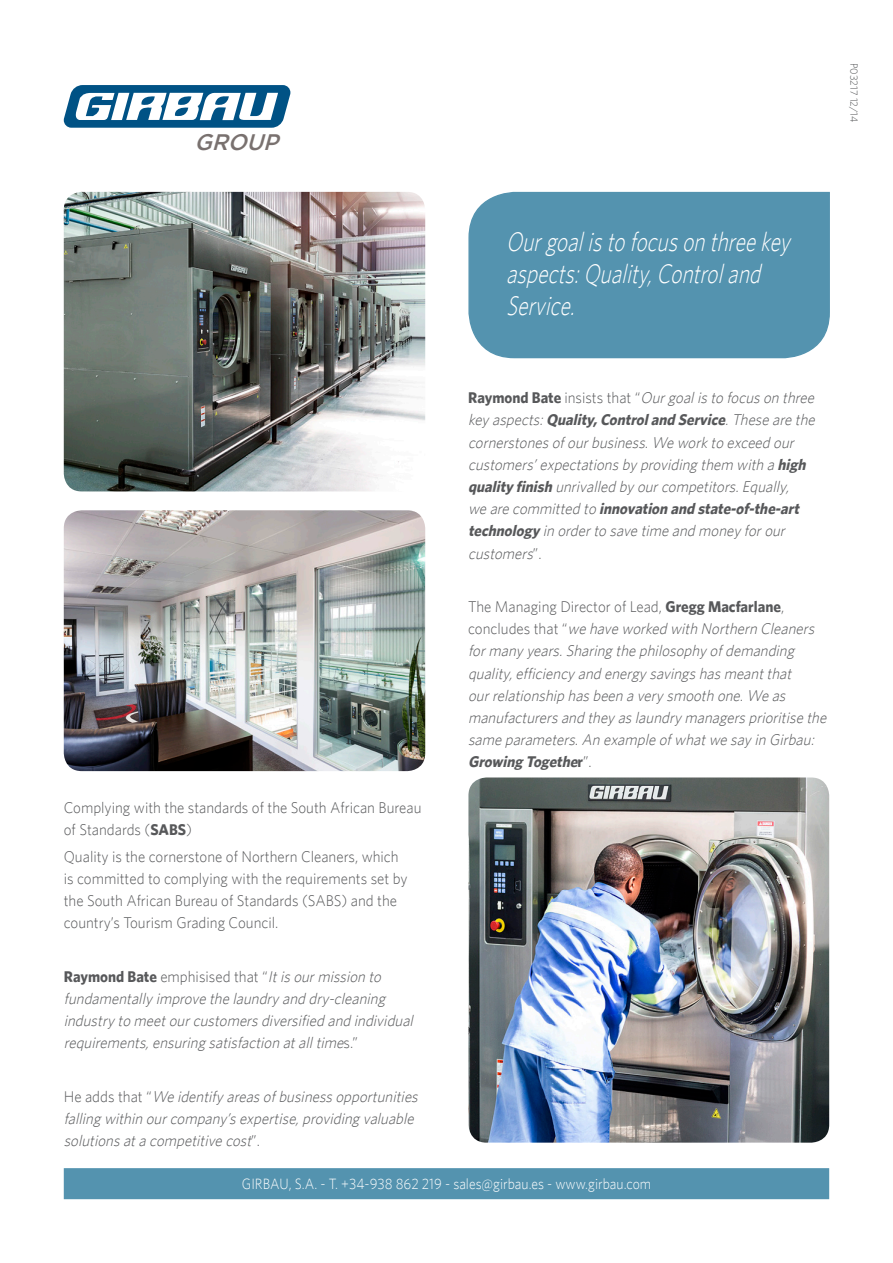
<style>
.page{position:relative;width:893px;height:1263px;background:#fff}
.page>*{position:absolute;margin:0;border:0;box-sizing:border-box;transform-origin:0 0}
.t1{font:italic 300 27px/32.4px "Whitney";color:#fff;scale:.8 1}
.t2{font:italic 500 22.35px "Gotham";color:#79716f}
.t3{font:italic 300 15.6px/22.2px "Whitney";color:#57585a;scale:.96 1}
.t4{font:300 15.6px/22.2px "Whitney";color:#57585a;scale:.96 1}
.t5{font:300 15px "Whitney";color:#fff;scale:.91 1}
.t6{font:300 10.5px "Whitney";color:#545557}
.s1{font-weight:700;font-style:normal}
.s2{font-style:normal}
.s3{font-weight:700}
</style>
<div class="page">
<div style="left:468px;top:191px;width:362px;height:168px;background:#5493af"></div>
<div style="left:64px;top:1168px;width:765px;height:31px;background:#5493af;border:2px solid #5493af"></div>
<svg style="left:64px;top:85px;width:226px;height:43px"></svg>
<img style="left:64px;top:192px;width:361px;height:299px">
<img style="left:64px;top:510px;width:361px;height:261px">
<img style="left:468px;top:777px;width:361px;height:365px">
<p class="t2" style="left:194px;top:129px;width:92px">GROUP</p>
<p class="t6" style="left:860px;top:63px;width:61px;rotate:90deg">P03217 12/14</p>
<p class="t1" style="left:506px;top:224px;width:364px">Ourgoalistofocusonthreekey aspects:Quality,Controland<br>Service.</p>
<p class="t3" style="left:468px;top:386px;width:366px"><span class="s1">Raymond Bate</span> <span class="s2">insists that “</span>Ourgoalisto focuson three key aspects:<span class="s3">Quality,Controland Service</span>.These are the cornerstonesofourbusiness.We workto exceed our customers’expectationsby providing them with a <span class="s3">high quality finish</span> unrivalled by ourcompetitors.Equally,<br>we are committed to <span class="s3">innovation and state-of-the-art technology</span> in orderto save time and money forour customers<span class="s2">” .</span></p>
<p class="t4" style="left:64px;top:796px;width:374px">Complying with the standards of the South African Bureau of Standards (<span class="s3">SABS</span>)</p>
<p class="t4" style="left:64px;top:845px;width:360px">Quality is the cornerstone of Northern Cleaners, which is committed to complying with the requirements set by the South African Bureau of Standards (SABS) and the country’s Tourism Grading Council.</p>
<p class="t3" style="left:64px;top:965px;width:369px"><span class="s1">Raymond Bate</span> <span class="s2">emphisised that “</span>Itisourmission to fundamentally improve the laundry and dry-cleaning industry to meetourcustomersdiversified and individual requirements,ensuring satisfaction atalltime<span class="s2">s . ”</span></p>
<p class="t3" style="left:64px;top:1085px;width:374px"><span class="s2">H e a d d s t h a t “</span> We identify areasofbusinessopportunities falling within ourcompany’sexpertise,providing valuable solutionsata competitive cost<span class="s2">” .</span></p>
<p class="t3" style="left:468px;top:595px;width:379px"><span class="s2">The Managing Director of Lead,</span> <span class="s1">Gregg Macfarlane</span><span class="s2">,<br>c o n c l u d e s t h a t “</span> we have worked with Northern Cleaners formany years.Sharing the philosophy ofdemanding quality,efficiency and energy savingshasmeantthat ourrelationship hasbeen a very smooth one.We as manufacturersand they aslaundry managersprioritise the same parameters.An example ofwhatwe say in Girbau:<br><span class="s3">Growing Togethe</span><span class="s1">r</span> <span class="s2">” .</span></p>
<p class="t5" style="left:242px;top:1175px;width:451px">GIRBAU, S.A. - T. +34-938 862 219 - sales@girbau.es - www.girbau.com</p>
</div>
